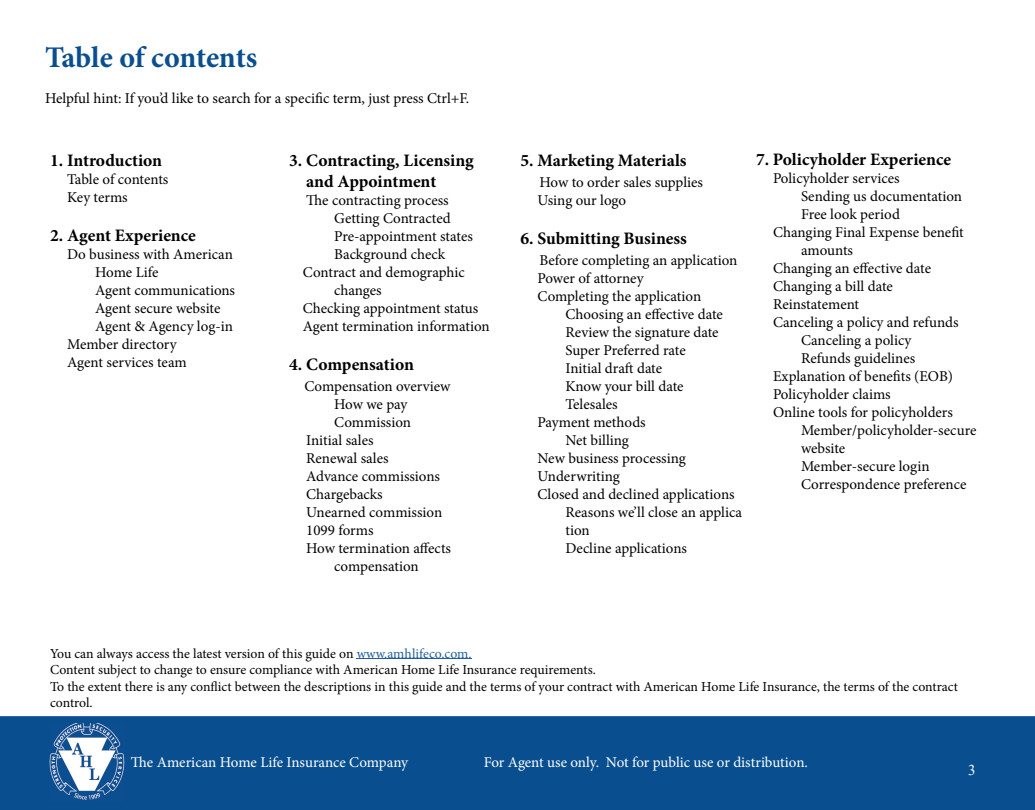
<style>
.page{position:relative;width:1035px;height:810px;background:#fff}
.page>*{position:absolute;margin:0;border:0;box-sizing:border-box;transform-origin:0 0}
.t1{font:700 30px "Minion Pro";letter-spacing:-.005em;color:#094f90}
.t2{font:700 17.5px/21px "Minion Pro";color:#000}
.t3{font:15px/18px "Minion Pro";color:#000}
.t4{font:15px "Minion Pro";letter-spacing:-.005em;color:#fff}
.t5{font:15px "Times New Roman";color:#fff}
.t6{font:13.75px/16.5px "Minion Pro";color:#000}
.s1{color:#215e9e}
</style>
<div class="page">
<hr style="left:357px;top:659px;width:115px;height:1px;background:#215e9e">
<div style="left:0;top:716px;width:1035px;height:94px;background:#094f90"></div>
<img style="left:50px;top:724px;width:75px;height:77px">
<h1 class="t1" style="left:45px;top:36px;width:214px">Table of contents</h1>
<p class="t3" style="left:45px;top:89px;width:426px">Helpful hint: If you’d like to search for a specific term, just press Ctrl+F.</p>
<p class="t2" style="left:50px;top:149px;width:114px">1. Introduction</p>
<p class="t3" style="left:67px;top:170px;width:103px">Table of contents<br>Key terms</p>
<p class="t2" style="left:50px;top:224px;width:147px">2. Agent Experience</p>
<p class="t3" style="left:67px;top:245px;width:167px">Do business with American</p>
<p class="t3" style="left:95px;top:263px;width:65px">Home Life</p>
<p class="t3" style="left:95px;top:281px;width:142px">Agent communications</p>
<p class="t3" style="left:95px;top:299px;width:127px">Agent secure website</p>
<p class="t3" style="left:95px;top:317px;width:139px">Agent &amp; Agency log-in</p>
<p class="t3" style="left:67px;top:335px;width:111px">Member directory</p>
<p class="t3" style="left:67px;top:353px;width:121px">Agent services team</p>
<p class="t2" style="left:306px;top:149px;width:169px;text-indent:-17px">3. Contracting, Licensing and Appointment</p>
<p class="t3" style="left:306px;top:191px;width:144px">The contracting process</p>
<p class="t3" style="left:334px;top:209px;width:118px">Getting Contracted</p>
<p class="t3" style="left:334px;top:227px;width:140px">Pre-appointment states</p>
<p class="t3" style="left:334px;top:245px;width:112px">Background check</p>
<p class="t3" style="left:303px;top:263px;width:163px">Contract and demographic</p>
<p class="t3" style="left:334px;top:281px;width:49px">changes</p>
<p class="t3" style="left:303px;top:299px;width:177px">Checking appointment status</p>
<p class="t3" style="left:303px;top:317px;width:188px">Agent termination information</p>
<p class="t2" style="left:289px;top:353px;width:126px">4. Compensation</p>
<p class="t3" style="left:304px;top:377px;width:148px">Compensation overview</p>
<p class="t3" style="left:334px;top:395px;width:75px">How we pay</p>
<p class="t3" style="left:334px;top:413px;width:78px">Commission</p>
<p class="t3" style="left:306px;top:431px;width:69px">Initial sales</p>
<p class="t3" style="left:306px;top:449px;width:84px">Renewal sales</p>
<p class="t3" style="left:306px;top:467px;width:135px">Advance commissions</p>
<p class="t3" style="left:306px;top:485px;width:78px">Chargebacks</p>
<p class="t3" style="left:306px;top:503px;width:138px">Unearned commission</p>
<p class="t3" style="left:306px;top:521px;width:69px">1099 forms</p>
<p class="t3" style="left:306px;top:539px;width:146px">How termination affects</p>
<p class="t3" style="left:334px;top:557px;width:86px">compensation</p>
<p class="t2" style="left:520px;top:149px;width:168px">5. Marketing Materials</p>
<p class="t3" style="left:538px;top:173px;width:167px">How to order sales supplies<br>Using our logo</p>
<p class="t2" style="left:520px;top:227px;width:168px">6. Submitting Business</p>
<p class="t3" style="left:538px;top:251px;width:201px">Before completing an application<br>Power of attorney<br>Completing the application</p>
<p class="t3" style="left:565px;top:305px;width:159px">Choosing an effective date</p>
<p class="t3" style="left:565px;top:323px;width:155px">Review the signature date</p>
<p class="t3" style="left:565px;top:341px;width:122px">Super Preferred rate</p>
<p class="t3" style="left:565px;top:359px;width:98px">Initial draft date</p>
<p class="t3" style="left:565px;top:377px;width:120px">Know your bill date</p>
<p class="t3" style="left:565px;top:395px;width:54px">Telesales</p>
<p class="t3" style="left:538px;top:413px;width:110px">Payment methods</p>
<p class="t3" style="left:565px;top:431px;width:65px">Net billing</p>
<p class="t3" style="left:538px;top:449px;width:150px">New business processing</p>
<p class="t3" style="left:538px;top:467px;width:84px">Underwriting</p>
<p class="t3" style="left:538px;top:485px;width:199px">Closed and declined applications</p>
<p class="t3" style="left:565px;top:503px;width:178px">Reasons we’ll close an applica</p>
<p class="t3" style="left:565px;top:521px;width:26px">tion</p>
<p class="t3" style="left:565px;top:539px;width:123px">Decline applications</p>
<p class="t2" style="left:756px;top:148px;width:197px">7. Policyholder Experience</p>
<p class="t3" style="left:773px;top:169px;width:128px">Policyholder services</p>
<p class="t3" style="left:801px;top:187px;width:163px">Sending us documentation</p>
<p class="t3" style="left:801px;top:205px;width:101px">Free look period</p>
<p class="t3" style="left:773px;top:223px;width:192px">Changing Final Expense benefit</p>
<p class="t3" style="left:801px;top:241px;width:54px">amounts</p>
<p class="t3" style="left:773px;top:259px;width:160px">Changing an effective date</p>
<p class="t3" style="left:773px;top:277px;width:121px">Changing a bill date</p>
<p class="t3" style="left:773px;top:295px;width:88px">Reinstatement</p>
<p class="t3" style="left:773px;top:313px;width:187px">Canceling a policy and refunds</p>
<p class="t3" style="left:801px;top:331px;width:112px">Canceling a policy</p>
<p class="t3" style="left:801px;top:349px;width:116px">Refunds guidelines</p>
<p class="t3" style="left:773px;top:367px;width:182px">Explanation of benefits (EOB)</p>
<p class="t3" style="left:773px;top:385px;width:119px">Policyholder claims</p>
<p class="t3" style="left:773px;top:403px;width:181px">Online tools for policyholders</p>
<p class="t3" style="left:801px;top:421px;width:177px">Member/policyholder-secure</p>
<p class="t3" style="left:801px;top:439px;width:46px">website</p>
<p class="t3" style="left:801px;top:457px;width:130px">Member-secure login</p>
<p class="t3" style="left:801px;top:475px;width:167px">Correspondence preference</p>
<p class="t6" style="left:50px;top:645px;width:909px">You can always access the latest version of this guide on <span class="s1">www.amhlifeco.com.<br></span>Content subject to change to ensure compliance with American Home Life Insurance requirements.<br>To the extent there is any conflict between the descriptions in this guide and the terms of your contract with American Home Life Insurance, the terms of the contract control.</p>
<p class="t4" style="left:131px;top:752px;width:279px">The American Home Life Insurance Company</p>
<p class="t4" style="left:484px;top:752px;width:326px">For Agent use only. Not for public use or distribution.</p>
<p class="t5" style="left:968px;top:760px;width:9px">3</p>
</div>
